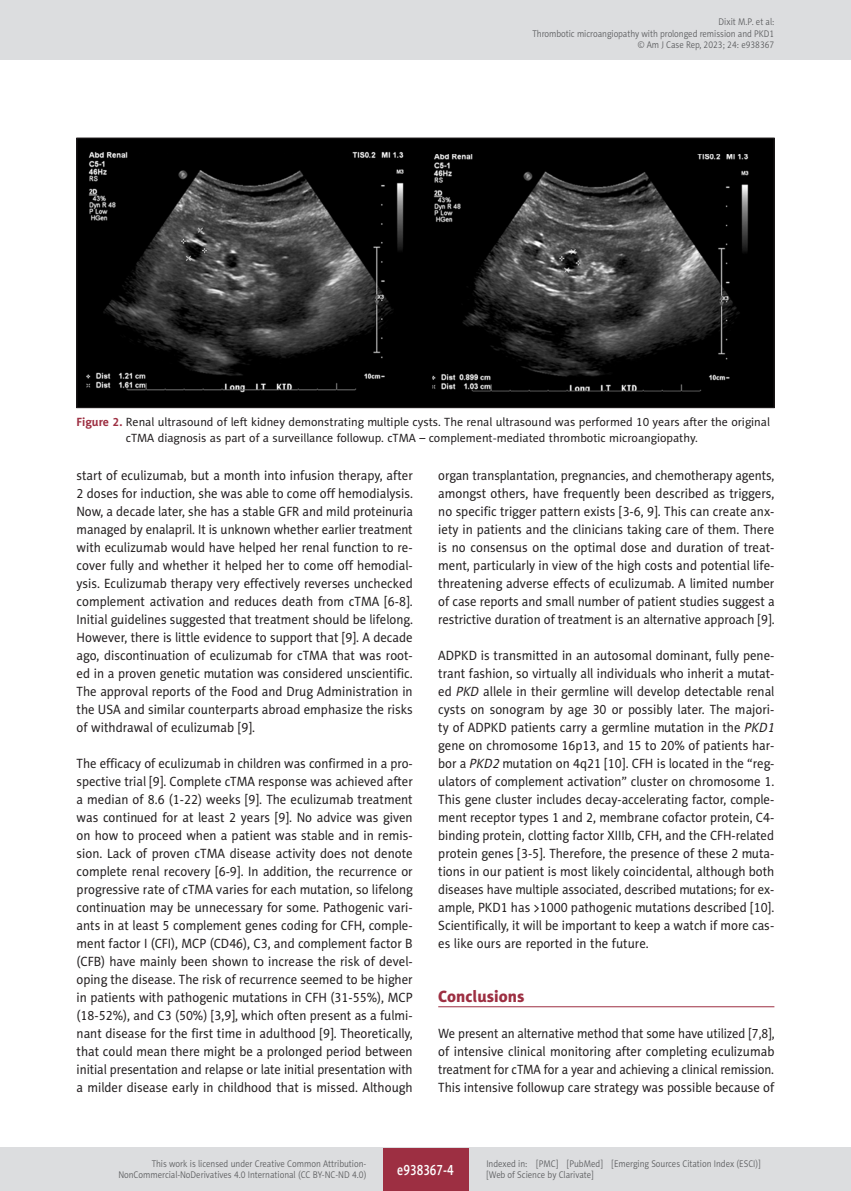
<style>
.page{position:relative;width:851px;height:1191px;background:#fff}
.page>*{position:absolute;margin:0;border:0;box-sizing:border-box;transform-origin:0 0}
.AJCR_Headline_1{font:16.5px "Naomi Sans EFN Heavy";color:#9d2f42}
.t1{font:15px "Naomi Sans EFN Medium";color:#fff;scale:.8 1}
.AJCR_Body{font:13.5px/18px "Naomi Sans EFN";color:#231f20;text-align:justify;scale:.95 1}
.AJCR_Body-2{font:13.5px/18px "Naomi Sans EFN";color:#231f20;text-align:justify;scale:.94 1}
.AJCR_Body-3{font:13.5px/18px "Naomi Sans EFN";color:#231f20;text-align:justify;scale:.93 1}
.AJCR_Rycina_tytul{font:12px/15.8px "Naomi Sans EFN";color:#231f20}
.t2{font:9.75px/11.2px "Naomi Sans EFN Light";color:#57585a;text-align:right;scale:.9 1}
.s1{font-weight:700;color:#9d2f42}
.s2{font-style:italic}
</style>
<div class="page">
<hr style="left:438px;top:1006px;width:336px;height:1px;background:#9d2f42">
<img style="left:79px;top:140px;width:693px;height:266px">
<div style="left:77px;top:138px;width:697px;height:270px;border:1px solid #231f20"></div>
<div style="left:0;top:0;width:850px;height:60px;background:#dcdddf"></div>
<hr style="left:850px;top:0;width:1px;height:60px;background:#dcdddf">
<div style="left:0;top:1148px;width:850px;height:43px;background:#dcdddf"></div>
<div style="left:383px;top:1147px;width:85px;height:43px;background:#9d2f42"></div>
<p class="t2" style="left:532px;top:16px;width:270px">Dixit M.P. et al:<br>Thrombotic microangiopathy with prolonged remission and PKD1 © Am J Case Rep, 2023; 24: e938367</p>
<p class="AJCR_Rycina_tytul" style="left:126px;top:414px;width:645px;text-indent:-49px"><span class="s1">Figure 2.</span> Renal ultrasound of left kidney demonstrating multiple cysts. The renal ultrasound was performed 10 years after the original cTMA diagnosis as part of a surveillance followup. cTMA – complement-mediated thrombotic microangiopathy.</p>
<p class="AJCR_Body" style="left:77px;top:466px;width:355px">start of eculizumab, but a month into infusion therapy, after 2 doses for induction, she was able to come off hemodialysis.<br>Now, a decade later, she has a stable GFR and mild proteinuria managed by enalapril. It is unknown whether earlier treatment with eculizumab would have helped her renal function to re&shy;cover fully and whether it helped her to come off hemodial&shy;ysis. Eculizumab therapy very effectively reverses unchecked complement activation and reduces death from cTMA [6-8].<br>Initial guidelines suggested that treatment should be lifelong.<br>However, there is little evidence to support that [9]. A decade ago, discontinuation of eculizumab for cTMA that was root&shy;ed in a proven genetic mutation was considered unscientific.<br>The approval reports of the Food and Drug Administration in the USA and similar counterparts abroad emphasize the risks of withdrawal of eculizumab [9].</p>
<p class="AJCR_Body-2" style="left:77px;top:754px;width:359px">The efficacy of eculizumab in children was confirmed in a pro&shy;spective trial [9]. Complete cTMA response was achieved after a median of 8.6 (1-22) weeks [9]. The eculizumab treatment was continued for at least 2 years [9]. No advice was given on how to proceed when a patient was stable and in remis&shy;sion. Lack of proven cTMA disease activity does not denote complete renal recovery [6-9]. In addition, the recurrence or progressive rate of cTMA varies for each mutation, so lifelong continuation may be unnecessary for some. Pathogenic vari&shy;ants in at least 5 complement genes coding for CFH, comple&shy;ment factor I (CFI), MCP (CD46), C3, and complement factor B (CFB) have mainly been shown to increase the risk of devel&shy;oping the disease. The risk of recurrence seemed to be higher in patients with pathogenic mutations in CFH (31-55%), MCP (18-52%), and C3 (50%) [3,9], which often present as a fulmi&shy;nant disease for the first time in adulthood [9]. Theoretically, that could mean there might be a prolonged period between initial presentation and relapse or late initial presentation with a milder disease early in childhood that is missed. Although</p>
<p class="AJCR_Body-2" style="left:438px;top:466px;width:359px">organ transplantation, pregnancies, and chemotherapy agents, amongst others, have frequently been described as triggers, no specific trigger pattern exists [3-6, 9]. This can create anx&shy;iety in patients and the clinicians taking care of them. There is no consensus on the optimal dose and duration of treat&shy;ment, particularly in view of the high costs and potential life&shy;threatening adverse effects of eculizumab. A limited number of case reports and small number of patient studies suggest a restrictive duration of treatment is an alternative approach [9].</p>
<p class="AJCR_Body" style="left:438px;top:646px;width:355px">ADPKD is transmitted in an autosomal dominant, fully pene&shy;trant fashion, so virtually all individuals who inherit a mutat&shy;ed <span class="s2">PKD</span> allele in their germline will develop detectable renal cysts on sonogram by age 30 or possibly later. The majori&shy;ty of ADPKD patients carry a germline mutation in the <span class="s2">PKD1 </span>gene on chromosome 16p13, and 15 to 20% of patients har&shy;bor a <span class="s2">PKD2</span> mutation on 4q21 [10]. CFH is located in the “reg&shy;ulators of complement activation” cluster on chromosome 1.<br>This gene cluster includes decay-accelerating factor, comple&shy;ment receptor types 1 and 2, membrane cofactor protein, C4- binding protein, clotting factor XIIIb, CFH, and the CFH-related protein genes [3-5]. Therefore, the presence of these 2 muta&shy;tions in our patient is most likely coincidental, although both diseases have multiple associated, described mutations; for ex&shy;ample, PKD1 has &gt;1000 pathogenic mutations described [10].<br>Scientifically, it will be important to keep a watch if more cas&shy;es like ours are reported in the future.</p>
<p class="AJCR_Headline_1" style="left:438px;top:986px;width:88px">Conclusions</p>
<p class="AJCR_Body-3" style="left:438px;top:1024px;width:363px">We present an alternative method that some have utilized [7,8], of intensive clinical monitoring after completing eculizumab treatment for cTMA for a year and achieving a clinical remission.<br>This intensive followup care strategy was possible because of</p>
<p class="t2" style="left:118px;top:1158px;width:277px">This work is licensed under Creative Common Attribution-<br>NonCommercial-NoDerivatives 4.0 International (CC BY-NC-ND 4.0)</p>
<p class="t1" style="left:397px;top:1160px;width:72px">e938367-4</p>
<p class="t2" style="left:486px;top:1158px;width:306px;text-align:left">Indexed in: [PMC] [PubMed] [Emerging Sources Citation Index (ESCI)] [Web of Science by Clarivate]</p>
</div>
